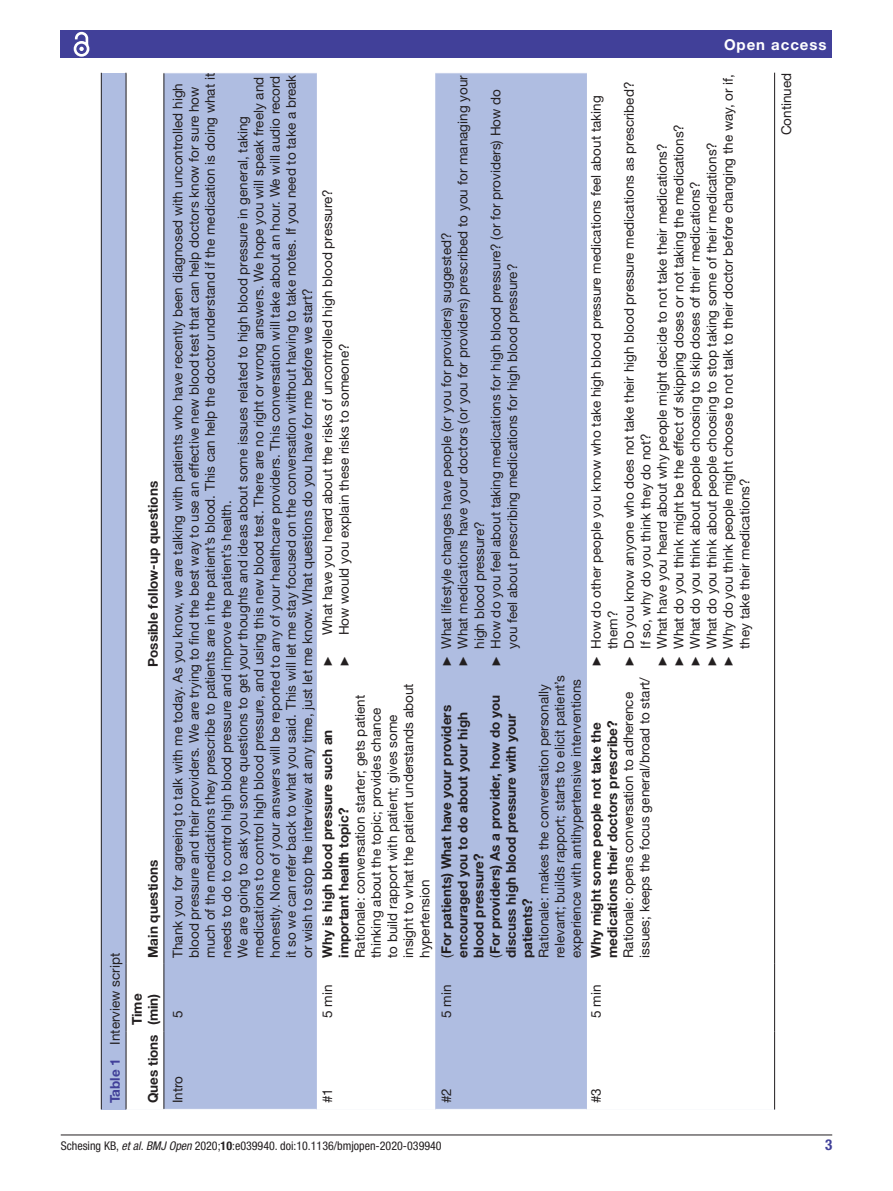
<style>
.page{position:relative;width:893px;height:1191px;background:#fff}
.page>*{position:absolute;margin:0;border:0;box-sizing:border-box;transform-origin:0 0}
.t1{font:700 15px "Helvetica Neue LT Std";letter-spacing:.065em;color:#fff}
.t2{font:700 condensed 15px "Helvetica Neue LT Std";color:#414099}
.t3{font:13.5px/16.2px "Helvetica Neue LT Std";color:#231f20}
.t4{font:700 13.5px/16.2px "Helvetica Neue LT Std";color:#231f20}
.t5{font:condensed 12px "Helvetica Neue LT Std";color:#231f20}
.t6{font:12px "Arial";color:#231f20}
.s1{font-weight:700;color:#414099}
.s2{font-family:"Arial";font-size:12px}
.s3{font-weight:400}
.s4{font-style:italic}
.s5{font-weight:700}
</style>
<div class="page">
<hr style="left:61px;top:1134px;width:771px;height:1px;background:#231f20">
<div style="left:61px;top:31px;width:771px;height:27px;background:#414099"></div>
<svg style="left:73px;top:31px;width:17px;height:26px"></svg>
<div style="left:102px;top:73px;width:673px;height:1036px;background:#afbde1"></div>
<hr style="left:101px;top:73px;width:1px;height:1036px;background:#231f20">
<div style="left:127px;top:73px;width:647px;height:1036px;background:#fff"></div>
<svg style="left:165px;top:73px;width:422px;height:1036px"></svg>
<hr style="left:126px;top:1031px;width:1px;height:78px;background:#231f20">
<hr style="left:164px;top:1031px;width:1px;height:78px;background:#231f20">
<hr style="left:126px;top:963px;width:1px;height:68px;background:#231f20">
<hr style="left:164px;top:963px;width:1px;height:68px;background:#231f20">
<hr style="left:126px;top:673px;width:1px;height:290px;background:#231f20">
<hr style="left:164px;top:673px;width:1px;height:290px;background:#231f20">
<hr style="left:126px;top:73px;width:1px;height:600px;background:#231f20">
<hr style="left:164px;top:73px;width:1px;height:600px;background:#231f20">
<hr style="left:774px;top:1031px;width:1px;height:78px;background:#231f20">
<hr style="left:774px;top:963px;width:1px;height:68px;background:#231f20">
<hr style="left:774px;top:673px;width:1px;height:290px;background:#231f20">
<hr style="left:774px;top:73px;width:1px;height:600px;background:#231f20">
<p class="t4" style="left:145px;top:667px;width:187px;rotate:-90deg">Possible follow-up questions</p>
<p class="t3" style="left:107px;top:1103px;width:152px;rotate:-90deg"><span class="s1">Table 1</span> Interview script</p>
<p class="t4" style="left:145px;top:957px;width:100px;rotate:-90deg">Main questions</p>
<p class="t4" style="left:128px;top:1025px;width:33px;rotate:-90deg">Time (min)</p>
<p class="t4" style="left:145px;top:1103px;width:70px;rotate:-90deg">Ques tions</p>
<p class="t3" style="left:169px;top:957px;width:886px;rotate:-90deg">Thank you for agreeing to talk with me today. As you know, we are talking with patients who have recently been diagnosed with uncontrolled high blood pressure and their providers. We are trying to find the best way to use an effective new blood test that can help doctors know for sure how much of the medications they prescribe to patients are in the patient’s blood. This can help the doctor understand if the medication is doing what it needs to do to control high blood pressure and improve the patient’s health.<br>We are going to ask you some questions to get your thoughts and ideas about some issues related to high blood pressure in general, taking medications to control high blood pressure, and using this new blood test. There are no right or wrong answers. We hope you will speak freely and honestly. None of your answers will be reported to any of your healthcare providers. This conversation will take about an hour. We will audio record it so we can refer back to what you said. This will let me stay focused on the conversation without having to take notes. If you need to take a break or wish to stop the interview at any time, just let me know. What questions do you have for me before we start?</p>
<p class="t3" style="left:319px;top:635px;width:448px;rotate:-90deg">What have you heard about the risks of uncontrolled high blood pressure?</p>
<p class="t3" style="left:336px;top:635px;width:293px;rotate:-90deg">How would you explain these risks to someone?</p>
<p class="t6" style="left:320px;top:667px;width:13px;rotate:-90deg">►</p>
<p class="t6" style="left:337px;top:667px;width:13px;rotate:-90deg">►</p>
<p class="t3" style="left:352px;top:957px;width:276px;rotate:-90deg">Rationale: conversation starter; gets patient thinking about the topic; provides chance<br>to build rapport with patient; gives some insight to what the patient understands about hypertension</p>
<p class="t4" style="left:319px;top:957px;width:230px;rotate:-90deg">Why is high blood pressure such an important health topic?</p>
<p class="t3" style="left:455px;top:667px;width:593px;rotate:-90deg"><span class="s2">►</span> What medications have your doctors (or you for providers) prescribed to you for managing your</p>
<p class="t3" style="left:488px;top:667px;width:579px;rotate:-90deg"><span class="s2">►</span> How do you feel about taking medications for high blood pressure? (or for providers) How do</p>
<p class="t3" style="left:438px;top:667px;width:436px;rotate:-90deg"><span class="s2">►</span> What lifestyle changes have people (or you for providers) suggested?</p>
<p class="t3" style="left:504px;top:649px;width:387px;rotate:-90deg">you feel about prescribing medications for high blood pressure?</p>
<p class="t3" style="left:471px;top:649px;width:129px;rotate:-90deg">high blood pressure?</p>
<p class="t1" style="left:724px;top:35px;width:104px">Open access</p>
<p class="t3" style="left:720px;top:667px;width:594px;rotate:-90deg"><span class="s2">►</span> Why do you think people might choose to not talk to their doctor before changing the way, or if,</p>
<p class="t3" style="left:621px;top:667px;width:586px;rotate:-90deg"><span class="s2">►</span> Do you know anyone who does not take their high blood pressure medications as prescribed?</p>
<p class="t3" style="left:588px;top:667px;width:573px;rotate:-90deg"><span class="s2">►</span> How do other people you know who take high blood pressure medications feel about taking</p>
<p class="t3" style="left:670px;top:667px;width:544px;rotate:-90deg"><span class="s2">►</span> What do you think might be the effect of skipping doses or not taking the medications?</p>
<p class="t3" style="left:703px;top:667px;width:526px;rotate:-90deg"><span class="s2">►</span> What do you think about people choosing to stop taking some of their medications?</p>
<p class="t3" style="left:654px;top:667px;width:525px;rotate:-90deg"><span class="s2">►</span> What have you heard about why people might decide to not take their medications?</p>
<p class="t3" style="left:687px;top:667px;width:487px;rotate:-90deg"><span class="s2">►</span> What do you think about people choosing to skip doses of their medications?</p>
<p class="t3" style="left:637px;top:649px;width:217px;rotate:-90deg">If so, why do you think they do not?</p>
<p class="t3" style="left:736px;top:649px;width:172px;rotate:-90deg">they take their medications?</p>
<p class="t3" style="left:604px;top:649px;width:40px;rotate:-90deg">them?</p>
<p class="t3" style="left:778px;top:135px;width:64px;rotate:-90deg">Continued</p>
<p class="t3" style="left:535px;top:957px;width:284px;rotate:-90deg">Rationale: makes the conversation personally relevant; builds rapport; starts to elicit patient’s experience with antihypertensive interventions</p>
<p class="t3" style="left:620px;top:957px;width:283px;rotate:-90deg">Rationale: opens conversation to adherence issues; keeps the focus general/broad to start/</p>
<p class="t4" style="left:438px;top:957px;width:264px;rotate:-90deg"><span class="s3">(</span>For patients) What have your providers encouraged you to do about your high blood pressure?<br><span class="s3">(</span>For providers) As a provider, how do you discuss high blood pressure with your patients?</p>
<p class="t4" style="left:588px;top:957px;width:239px;rotate:-90deg">Why might some people not take the medications their doctors prescribe?</p>
<p class="t3" style="left:169px;top:1017px;width:9px;rotate:-90deg">5</p>
<p class="t3" style="left:319px;top:1017px;width:35px;rotate:-90deg">5 min</p>
<p class="t3" style="left:438px;top:1017px;width:35px;rotate:-90deg">5 min</p>
<p class="t3" style="left:588px;top:1017px;width:35px;rotate:-90deg">5 min</p>
<p class="t3" style="left:169px;top:1103px;width:29px;rotate:-90deg">Intro</p>
<p class="t3" style="left:319px;top:1103px;width:17px;rotate:-90deg">#1</p>
<p class="t3" style="left:438px;top:1103px;width:17px;rotate:-90deg">#2</p>
<p class="t3" style="left:588px;top:1103px;width:17px;rotate:-90deg">#3</p>
<p class="t5" style="left:61px;top:1138px;width:382px">Schesing KB, <span class="s4">et al</span>. <span class="s4">BMJ Open</span> 2020;<span class="s5">10</span>:e039940. doi:10.1136/bmjopen-2020-039940</p>
<p class="t2" style="left:825px;top:1135px;width:9px">3</p>
</div>
